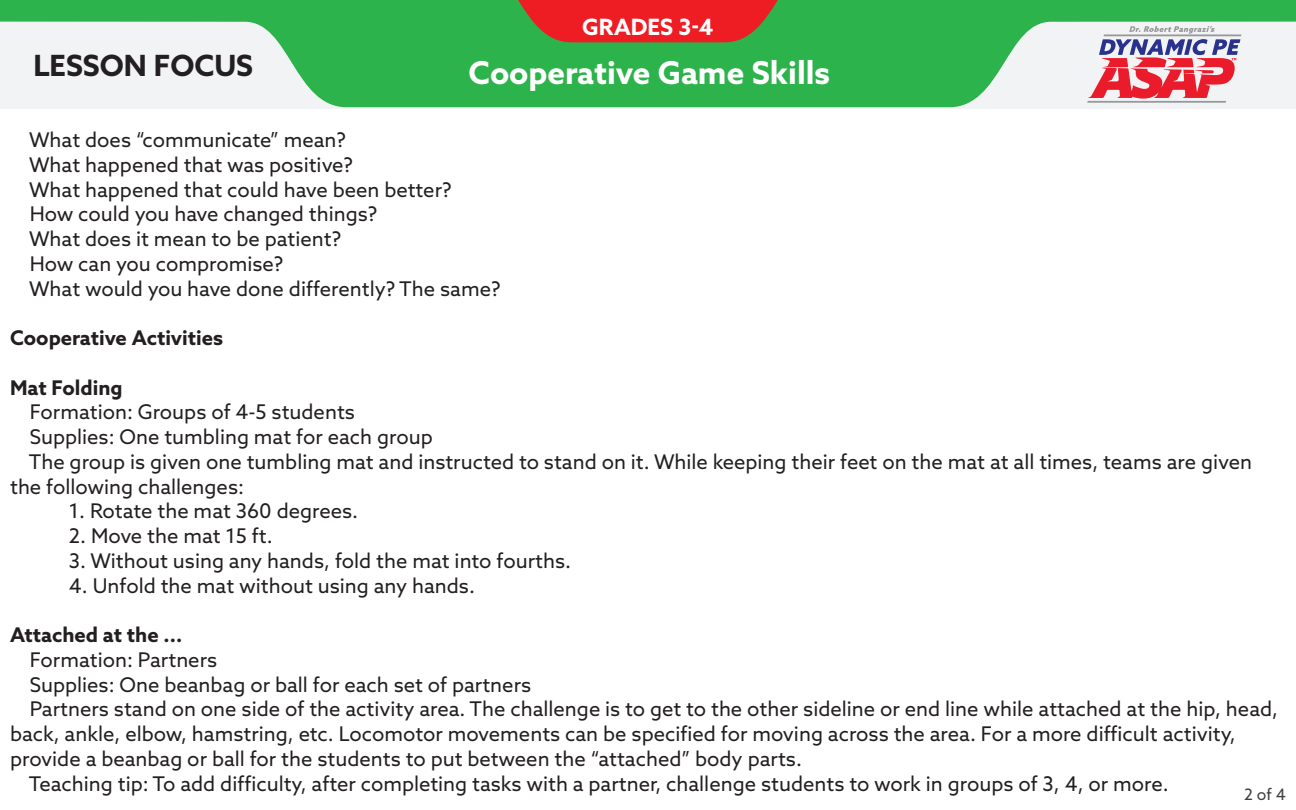
<style>
.page{position:relative;width:1296px;height:810px;background:#fff}
.page>*{position:absolute;margin:0;border:0;box-sizing:border-box;transform-origin:0 0}
.DPE_Header_Title{font:700 31.5px "Azo Sans";color:#fff}
.DPE_Header_Unit{font:700 29.25px "Azo Sans";color:#231f20}
.t1{font:700 22.5px "Azo Sans";color:#fff}
.DPE_Header_Unit-2{font:20.25px/24.8px "Azo Sans";color:#231f20}
.DPE_Header_Unit-3{font:700 20.25px "Azo Sans";color:#231f20}
.t2{font:15.75px "Azo Sans";color:#3e3e3f}
</style>
<div class="page">
<svg style="left:0;top:0;width:1296px;height:107px;fill:#2cb34b"></svg>
<hr style="left:1104px;top:34px;width:137px;height:2px;background:#96989a">
<hr style="left:1087px;top:101px;width:139px;height:2px;background:#96989a">
<svg style="left:1088px;top:26px;width:152px;height:73px"></svg>
<svg style="left:518px;top:0;width:260px;height:42px;background:#d53028"></svg>
<p class="t1" style="left:582px;top:12px;width:133px">GRADES 3-4</p>
<p class="DPE_Header_Unit" style="left:33px;top:46px;width:221px">LESSON FOCUS</p>
<p class="DPE_Header_Title" style="left:469px;top:52px;width:363px">Cooperative Game Skills</p>
<p class="DPE_Header_Unit-2" style="left:29px;top:127px;width:318px">What does “communicate” mean?</p>
<p class="DPE_Header_Unit-2" style="left:29px;top:152px;width:325px">What happened that was positive?</p>
<p class="DPE_Header_Unit-2" style="left:29px;top:177px;width:424px">What happened that could have been better?</p>
<p class="DPE_Header_Unit-2" style="left:30px;top:201px;width:349px">How could you have changed things?</p>
<p class="DPE_Header_Unit-2" style="left:29px;top:226px;width:314px">What does it mean to be patient?</p>
<p class="DPE_Header_Unit-2" style="left:30px;top:251px;width:255px">How can you compromise?</p>
<p class="DPE_Header_Unit-2" style="left:29px;top:276px;width:473px">What would you have done differently? The same?</p>
<p class="DPE_Header_Unit-3" style="left:10px;top:324px;width:215px">Cooperative Activities</p>
<p class="DPE_Header_Unit-3" style="left:10px;top:374px;width:114px">Mat Folding</p>
<p class="DPE_Header_Unit-2" style="left:30px;top:399px;width:327px">Formation: Groups of 4-5 students</p>
<p class="DPE_Header_Unit-2" style="left:30px;top:424px;width:405px">Supplies: One tumbling mat for each group</p>
<p class="DPE_Header_Unit-2" style="left:10px;top:449px;width:1243px;text-indent:19px">The group is given one tumbling mat and instructed to stand on it. While keeping their feet on the mat at all times, teams are given the following challenges:</p>
<p class="DPE_Header_Unit-2" style="left:69px;top:498px;width:291px">1. Rotate the mat 360 degrees.</p>
<p class="DPE_Header_Unit-2" style="left:69px;top:523px;width:205px">2. Move the mat 15 ft.</p>
<p class="DPE_Header_Unit-2" style="left:69px;top:548px;width:504px">3. Without using any hands, fold the mat into fourths.</p>
<p class="DPE_Header_Unit-2" style="left:69px;top:573px;width:408px">4. Unfold the mat without using any hands.</p>
<p class="DPE_Header_Unit-3" style="left:10px;top:621px;width:174px">Attached at the ...</p>
<p class="DPE_Header_Unit-2" style="left:30px;top:647px;width:189px">Formation: Partners</p>
<p class="DPE_Header_Unit-2" style="left:30px;top:672px;width:503px">Supplies: One beanbag or ball for each set of partners</p>
<p class="DPE_Header_Unit-2" style="left:10px;top:696px;width:1270px;text-indent:20px">Partners stand on one side of the activity area. The challenge is to get to the other sideline or end line while attached at the hip, head, back, ankle, elbow, hamstring, etc. Locomotor movements can be specified for moving across the area. For a more difficult activity, provide a beanbag or ball for the students to put between the “attached” body parts.</p>
<p class="DPE_Header_Unit-2" style="left:29px;top:771px;width:1142px">Teaching tip: To add difficulty, after completing tasks with a partner, challenge students to work in groups of 3, 4, or more.</p>
<p class="t2" style="left:1244px;top:784px;width:43px">2 of 4</p>
</div>
